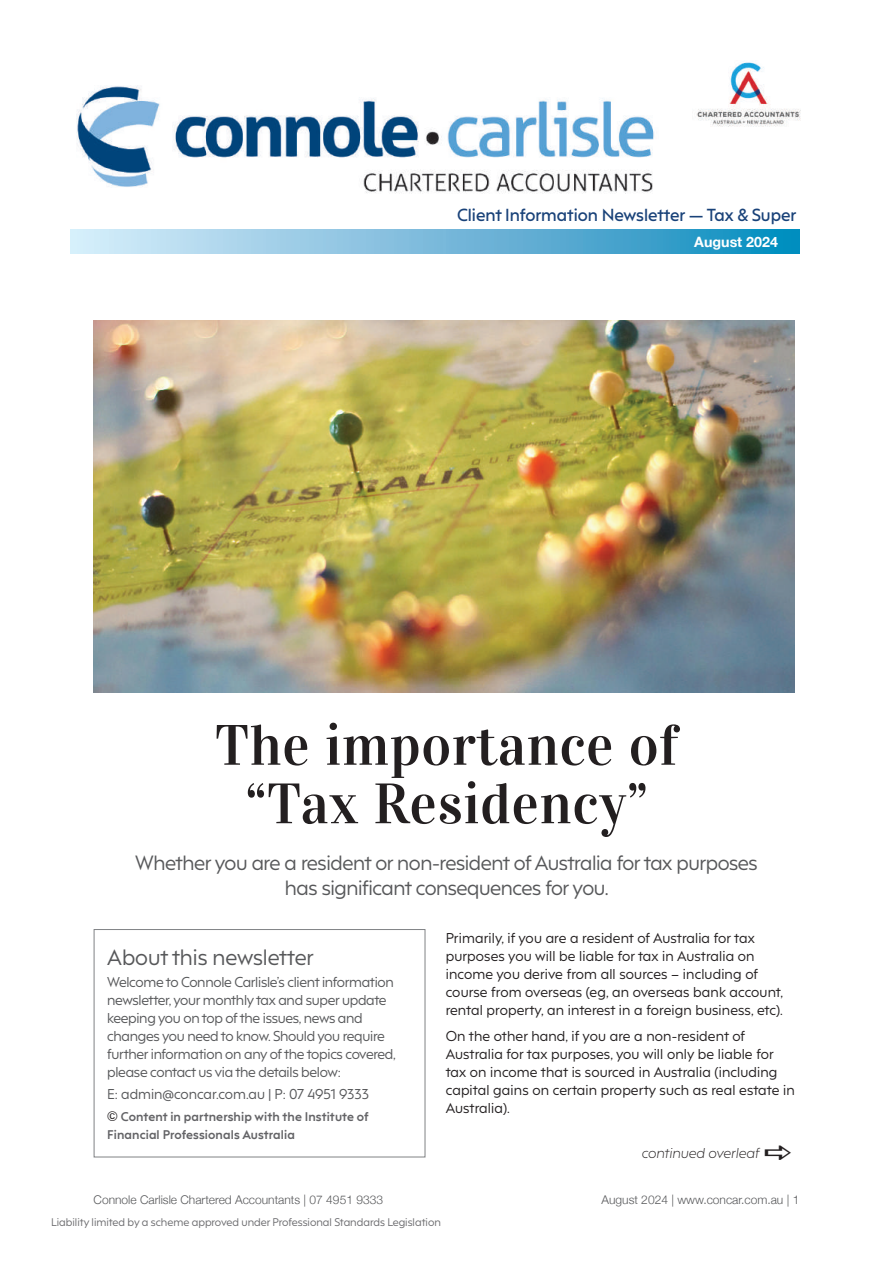
<style>
.page{position:relative;width:893px;height:1263px;background:#fff}
.page>*{position:absolute;margin:0;border:0;box-sizing:border-box;transform-origin:0 0}
.t1{font:57px/58.5px "Vidaloka";letter-spacing:.01em;color:#231f20;text-align:center}
.t2{font:21px "F37 Hooj";color:#57585a}
.t3{font:19.5px/25.5px "F37 Hooj";letter-spacing:-.02em;color:#57585a;text-align:center}
.t4{font:600 16.5px "F37 Hooj";color:#194279}
.t5{font:700 14.25px "Helvetica Neue";color:#fff}
.t6{font:13.5px/18px "F37 Hooj";letter-spacing:.01em;color:#231f20}
.t7{font:13.5px/18px "F37 Hooj";letter-spacing:-.02em;color:#57585a}
.t8{font:13.5px "F37 Hooj";color:#57585a}
.t9{font:italic 300 13.5px "F37 Hooj";letter-spacing:.01em;color:#231f20}
.t10{font:300 12px "Helvetica Neue";color:#57585a}
.t11{font:700 12px/18px "F37 Hooj";letter-spacing:.01em;color:#636366}
.t12{font:10.5px "F37 Hooj";color:#6b6b6e}
</style>
<div class="page">
<img style="left:93px;top:321px;width:701px;height:372px">
<div style="left:94px;top:929px;width:331px;height:228px;border:1px solid #808285"></div>
<svg style="left:71px;top:230px;width:728px;height:23px;background:#75bbdb"></svg>
<img style="left:76px;top:85px;width:578px;height:109px">
<img style="left:696px;top:62px;width:105px;height:65px">
<p class="t4" style="left:457px;top:201px;width:341px">Client Information Newsletter — Tax &amp; Super</p>
<p class="t5" style="left:694px;top:231px;width:85px">August 2024</p>
<h1 class="t1" style="left:215px;top:716px;width:465px">The importance of “Tax Residency”</h1>
<h3 class="t3" style="left:135px;top:848px;width:624px">Whether you are a resident or non-resident of Australia for tax purposes has significant consequences for you.</h3>
<p class="t6" style="left:446px;top:927px;width:339px">Primarily, if you are a resident of Australia for tax purposes you will be liable for tax in Australia on income you derive from all sources – including of course from overseas (eg, an overseas bank account, rental property, an interest in a foreign business, etc).</p>
<p class="t6" style="left:446px;top:1026px;width:351px">On the other hand, if you are a non-resident of Australia for tax purposes, you will only be liable for tax on income that is sourced in Australia (including capital gains on certain property such as real estate in Australia).</p>
<h2 class="t2" style="left:107px;top:939px;width:208px">About this newsletter</h2>
<p class="t7" style="left:107px;top:971px;width:290px">Welcome to Connole Carlisle’s client information newsletter, your monthly tax and super update keeping you on top of the issues, news and changes you need to know. Should you require further information on any of the topics covered, please contact us via the details below:</p>
<p class="t8" style="left:107px;top:1083px;width:263px">E: admin@concar.com.au | P: 07 4951 9333</p>
<p class="t11" style="left:107px;top:1107px;width:263px;text-indent:14px">Content in partnership with the Institute of<br>Financial Professionals Australia</p>
<p class="t9" style="left:641px;top:1141px;width:119px">continued overleaf</p>
<p class="t10" style="left:94px;top:1190px;width:291px">Connole Carlisle Chartered Accountants | 07 4951 9333</p>
<p class="t10" style="left:601px;top:1190px;width:199px">August 2024 | www.concar.com.au | 1</p>
<p class="t12" style="left:51px;top:1213px;width:391px">Liability limited by a scheme approved under Professional Standards Legislation</p>
</div>
